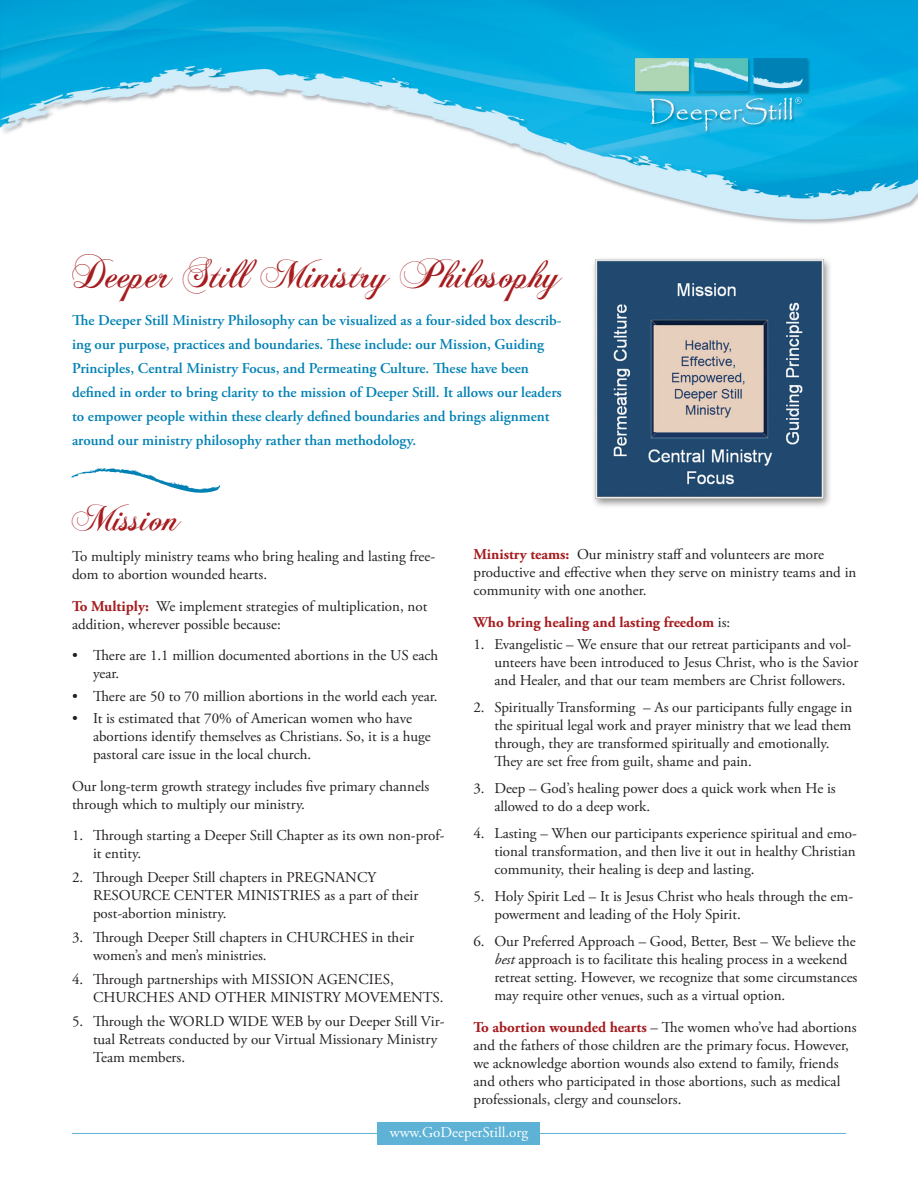
<style>
.page{position:relative;width:918px;height:1188px;background:#fff}
.page>*{position:absolute;margin:0;border:0;box-sizing:border-box;transform-origin:0 0}
.Header__script{font:42px "Chopin Script";letter-spacing:-.01em;color:#a61c1f}
.Header__script-2{font:39px "Chopin Script";letter-spacing:-.01em;color:#a61c1f}
.Text_copy{font:15px/18px "Adobe Garamond Pro";color:#231f20}
.Text_copy-2{font:600 15px/24px "Adobe Garamond Pro";color:#0081b5}
.Text_copy-3{font:700 15px "Adobe Garamond Pro";color:#a61c1f}
.Text_copy-4{font:15px "Adobe Garamond Pro";color:#fff}
.s1{font-weight:700;color:#a61c1f}
.s2{font-weight:400;color:#231f20}
.s3{font-style:italic}
</style>
<div class="page">
<img style="left:0;top:0;width:918px;height:1128px">
<div style="left:378px;top:1122px;width:162px;height:22px;background:#5db2d6"></div>
<hr style="left:72px;top:1133px;width:306px;height:1px;background:#60b3d6">
<hr style="left:540px;top:1133px;width:306px;height:1px;background:#60b3d6">
<img style="left:589px;top:254px;width:246px;height:256px">
<svg style="left:71px;top:468px;width:150px;height:25px"></svg>
<p class="Header__script" style="left:72px;top:248px;width:491px">Deeper Still Ministry Philosophy</p>
<p class="Text_copy-2" style="left:72px;top:308px;width:491px">The Deeper Still Ministry Philosophy can be visualized as a four-sided box describ&shy;ing our purpose, practices and boundaries. These include: our Mission, Guiding Principles, Central Ministry Focus, and Permeating Culture. These have been defined in order to bring clarity to the mission of Deeper Still. It allows our leaders to empower people within these clearly defined boundaries and brings alignment around our ministry philosophy rather than methodology.</p>
<p class="Header__script-2" style="left:72px;top:494px;width:110px">Mission</p>
<p class="Text_copy" style="left:72px;top:548px;width:365px">To multiply ministry teams who bring healing and lasting free&shy;dom to abortion wounded hearts.</p>
<p class="Text_copy" style="left:72px;top:598px;width:357px"><span class="s1">To Multiply:</span> We implement strategies of multiplication, not addition, wherever possible because:</p>
<p class="Text_copy" style="left:93px;top:647px;width:347px;text-indent:-21px">• There are 1.1 million documented abortions in the US each year.</p>
<p class="Text_copy" style="left:72px;top:688px;width:367px">• There are 50 to 70 million abortions in the world each year.</p>
<p class="Text_copy" style="left:93px;top:710px;width:339px;text-indent:-21px">• It is estimated that 70% of American women who have abortions identify themselves as Christians. So, it is a huge pastoral care issue in the local church.</p>
<p class="Text_copy" style="left:72px;top:778px;width:359px">Our long-term growth strategy includes five primary channels through which to multiply our ministry.</p>
<p class="Text_copy" style="left:93px;top:827px;width:353px;text-indent:-21px">1. Through starting a Deeper Still Chapter as its own non-prof&shy;it entity.</p>
<p class="Text_copy" style="left:93px;top:869px;width:327px;text-indent:-21px">2. Through Deeper Still chapters in PREGNANCY<br>RESOURCE CENTER MINISTRIES as a part of their post-abortion ministry.</p>
<p class="Text_copy" style="left:93px;top:929px;width:323px;text-indent:-21px">3. Through Deeper Still chapters in CHURCHES in their women’s and men’s ministries.</p>
<p class="Text_copy" style="left:93px;top:971px;width:352px;text-indent:-21px">4. Through partnerships with MISSION AGENCIES,<br>CHURCHES AND OTHER MINISTRY MOVEMENTS.</p>
<p class="Text_copy" style="left:93px;top:1013px;width:353px;text-indent:-21px">5. Through the WORLD WIDE WEB by our Deeper Still Vir&shy;tual Retreats conducted by our Virtual Missionary Ministry<br>Team members.</p>
<p class="Text_copy" style="left:473px;top:546px;width:385px"><span class="s1">Ministry teams:</span> Our ministry staff and volunteers are more productive and effective when they serve on ministry teams and in community with one another.</p>
<p class="Text_copy-3" style="left:473px;top:613px;width:258px">Who bring healing and lasting freedom <span class="s2">is:</span></p>
<p class="Text_copy" style="left:494px;top:636px;width:365px;text-indent:-21px">1. Evangelistic – We ensure that our retreat participants and vol&shy;unteers have been introduced to Jesus Christ, who is the Savior and Healer, and that our team members are Christ followers.</p>
<p class="Text_copy" style="left:494px;top:699px;width:359px;text-indent:-21px">2. Spiritually Transforming – As our participants fully engage in the spiritual legal work and prayer ministry that we lead them through, they are transformed spiritually and emotionally.<br>They are set free from guilt, shame and pain.</p>
<p class="Text_copy" style="left:494px;top:780px;width:343px;text-indent:-21px">3. Deep – God’s healing power does a quick work when He is allowed to do a deep work.</p>
<p class="Text_copy" style="left:494px;top:825px;width:364px;text-align:justify;text-indent:-21px">4. Lasting – When our participants experience spiritual and emo&shy;tional transformation, and then live it out in healthy Christian community, their healing is deep and lasting.</p>
<p class="Text_copy" style="left:494px;top:888px;width:360px;text-indent:-21px">5. Holy Spirit Led – It is Jesus Christ who heals through the em&shy;powerment and leading of the Holy Spirit.</p>
<p class="Text_copy" style="left:494px;top:933px;width:365px;text-indent:-21px">6. Our Preferred Approach – Good, Better, Best – We believe the <span class="s3">best</span> approach is to facilitate this healing process in a weekend retreat setting. However, we recognize that some circumstances may require other venues, such as a virtual option.</p>
<p class="Text_copy" style="left:473px;top:1019px;width:385px"><span class="s1">To abortion wounded hearts</span> – The women who’ve had abortions and the fathers of those children are the primary focus. However, we acknowledge abortion wounds also extend to family, friends and others who participated in those abortions, such as medical professionals, clergy and counselors.</p>
<p class="Text_copy-4" style="left:390px;top:1123px;width:140px">www.GoDeeperStill.org</p>
</div>
